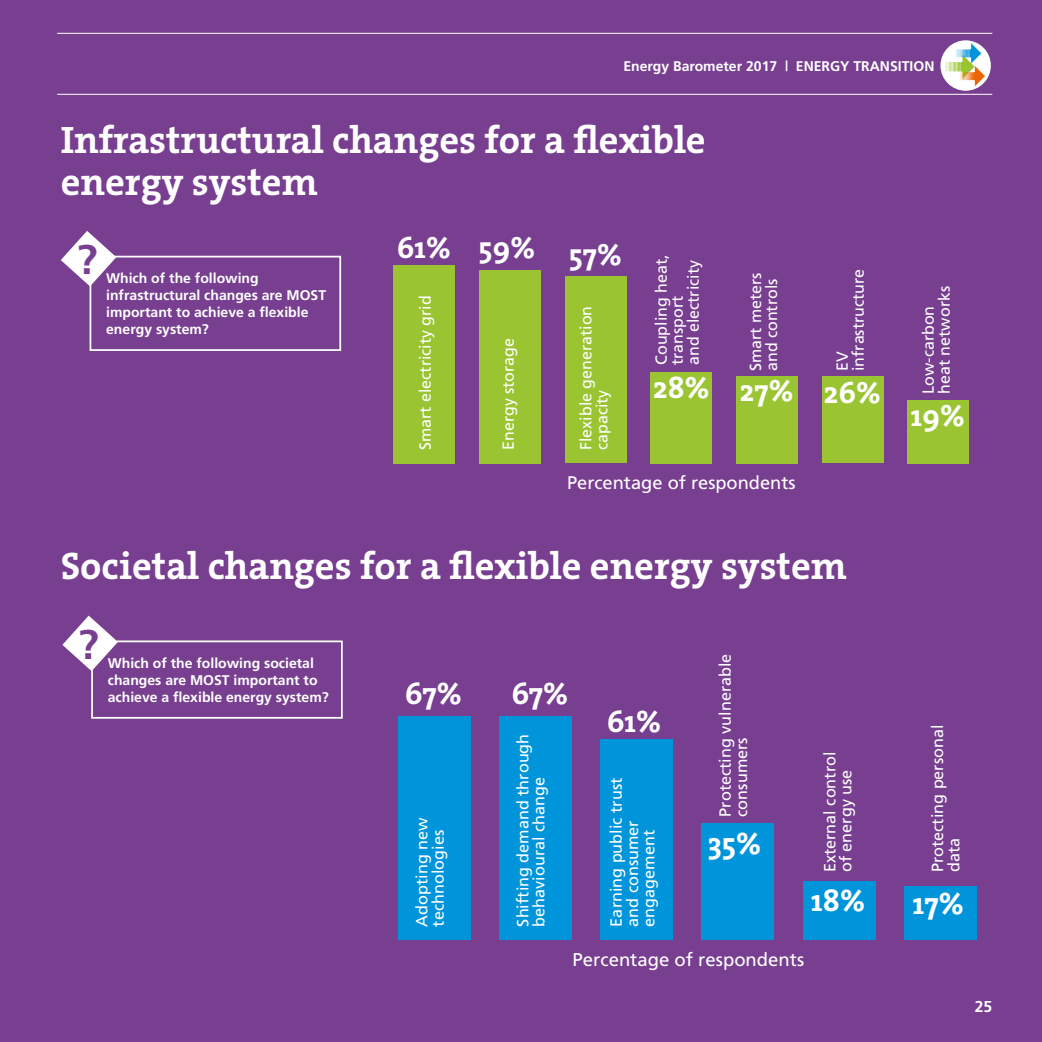
<style>
.page{position:relative;width:1042px;height:1042px;background:#783f91}
.page>*{position:absolute;margin:0;border:0;box-sizing:border-box;transform-origin:0 0}
.t1{font:700 41.48px "Frutiger";color:#783f91}
.t2{font:700 38.5px/42px "The Serif B W7";color:#fff}
.t3{font:700 30.8px "The Serif";color:#fff}
.t4{font:700 30.45px "The Serif";color:#fff}
.t5{font:18.55px "Frutiger";color:#fff}
.t6{font:18.2px "Frutiger";color:#fff}
.t7{font:16.28px/16.3px "Frutiger";color:#fff}
.t8{font:15.92px/15.9px "Frutiger";color:#fff}
.t9{font:700 15.75px "Frutiger";color:#fff}
.t10{font:700 14px/17px "Frutiger";color:#fff}
</style>
<div class="page">
<svg style="left:940px;top:40px;width:51px;height:51px"></svg>
<svg style="left:945px;top:43px;width:40px;height:43px;background:#d1d5c3"></svg>
<hr style="left:57px;top:33px;width:935px;height:1px;background:#fff">
<hr style="left:57px;top:94px;width:935px;height:1px;background:#fff">
<div style="left:90px;top:256px;width:251px;height:95px;border:2px solid #fff"></div>
<svg style="left:61px;top:231px;width:55px;height:55px"></svg>
<div style="left:91px;top:640px;width:252px;height:79px;border:2px solid #fff"></div>
<svg style="left:62px;top:615px;width:56px;height:56px"></svg>
<div style="left:394px;top:265px;width:61px;height:198px;background:#9ac431"></div>
<div style="left:479px;top:270px;width:62px;height:193px;background:#9ac431"></div>
<div style="left:565px;top:276px;width:61px;height:187px;background:#9ac431"></div>
<div style="left:650px;top:372px;width:62px;height:91px;background:#9ac431"></div>
<div style="left:736px;top:376px;width:62px;height:87px;background:#9ac431"></div>
<div style="left:822px;top:377px;width:61px;height:86px;background:#9ac431"></div>
<div style="left:907px;top:400px;width:62px;height:63px;background:#9ac431"></div>
<div style="left:398px;top:716px;width:73px;height:224px;background:#0095db"></div>
<div style="left:499px;top:716px;width:73px;height:224px;background:#0095db"></div>
<div style="left:600px;top:739px;width:73px;height:201px;background:#0095db"></div>
<div style="left:701px;top:823px;width:73px;height:117px;background:#0095db"></div>
<div style="left:802px;top:881px;width:73px;height:59px;background:#0095db"></div>
<div style="left:904px;top:886px;width:72px;height:54px;background:#0095db"></div>
<p class="t10" style="left:623px;top:58px;width:312px">Energy Barometer 2017 | ENERGY TRANSITION</p>
<h2 class="t2" style="left:61px;top:119px;width:646px">Infrastructural changes for a flexible energy system</h2>
<h1 class="t1" style="left:77px;top:235px;width:22px">?</h1>
<p class="t10" style="left:106px;top:270px;width:221px">Which of the following infrastructural changes are MOST important to achieve a flexible energy system?</p>
<h3 class="t4" style="left:397px;top:222px;width:227px">61% 59% 57%</h3>
<p class="t8" style="left:417px;top:450px;width:156px;rotate:-90deg">Smart electricity grid</p>
<p class="t8" style="left:500px;top:450px;width:114px;rotate:-90deg">Energy storage</p>
<p class="t8" style="left:578px;top:450px;width:146px;rotate:-90deg">Flexible generation capacity</p>
<p class="t8" style="left:653px;top:365px;width:112px;rotate:-90deg">Coupling heat, transport<br>and electricity</p>
<p class="t8" style="left:747px;top:371px;width:100px;rotate:-90deg">Smart meters and controls</p>
<p class="t8" style="left:834px;top:371px;width:104px;rotate:-90deg">EV infrastructure</p>
<h3 class="t4" style="left:653px;top:365px;width:230px">28% 27% 26%</h3>
<h3 class="t6" style="left:567px;top:472px;width:230px">Percentage of respondents</h3>
<p class="t8" style="left:920px;top:394px;width:109px;rotate:-90deg">Low-carbon heat networks</p>
<h3 class="t4" style="left:911px;top:390px;width:56px">19%</h3>
<h2 class="t2" style="left:61px;top:544px;width:788px">Societal changes for a flexible energy system</h2>
<h1 class="t1" style="left:78px;top:620px;width:22px">?</h1>
<p class="t10" style="left:108px;top:654px;width:222px">Which of the following societal changes are MOST important to achieve a flexible energy system?</p>
<h3 class="t3" style="left:405px;top:667px;width:59px">67%</h3>
<h3 class="t3" style="left:511px;top:667px;width:59px">67%</h3>
<p class="t7" style="left:413px;top:926px;width:110px;rotate:-90deg">Adopting new technologies</p>
<p class="t7" style="left:514px;top:926px;width:194px;rotate:-90deg">Shifting demand through behavioural change</p>
<h3 class="t3" style="left:607px;top:695px;width:56px">61%</h3>
<p class="t7" style="left:608px;top:926px;width:150px;rotate:-90deg">Earning public trust and consumer engagement</p>
<p class="t7" style="left:717px;top:817px;width:165px;rotate:-90deg">Protecting vulnerable consumers</p>
<h3 class="t3" style="left:708px;top:818px;width:55px">35%</h3>
<p class="t7" style="left:821px;top:872px;width:122px;rotate:-90deg">External control of energy use</p>
<p class="t7" style="left:929px;top:872px;width:149px;rotate:-90deg">Protecting personal data</p>
<h3 class="t3" style="left:811px;top:874px;width:56px">18%</h3>
<h3 class="t3" style="left:913px;top:878px;width:53px">17%</h3>
<h3 class="t5" style="left:573px;top:948px;width:233px">Percentage of respondents</h3>
<p class="t9" style="left:975px;top:997px;width:19px">25</p>
</div>
